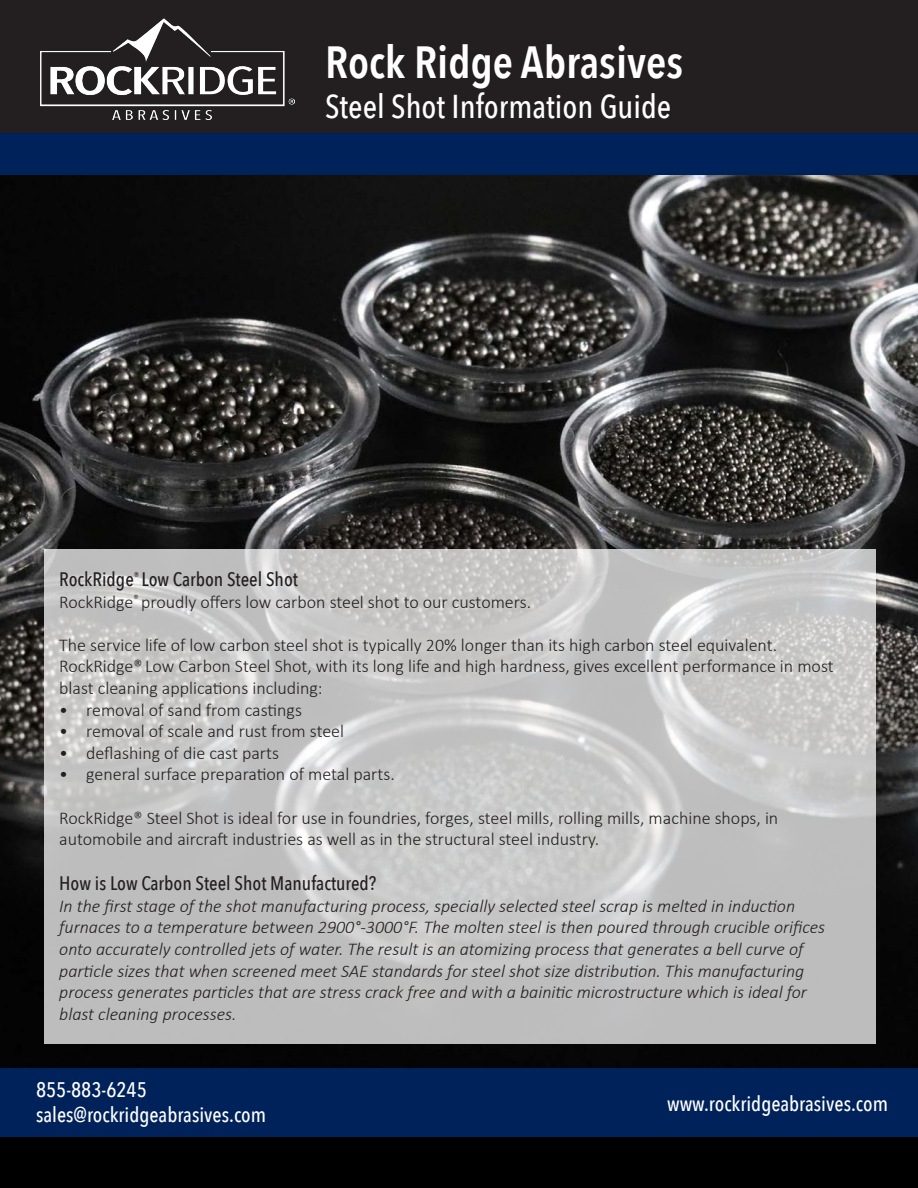
<style>
.page{position:relative;width:918px;height:1188px;background:#fff}
.page>*{position:absolute;margin:0;border:0;box-sizing:border-box;transform-origin:0 0}
.t1{font:600 45px "Avenir Next Condensed";color:#fff}
.t2{font:500 33px "Avenir Next Condensed";color:#fff}
.t3{font:500 21px/25.2px "Avenir Next Condensed";color:#fff}
.t4{font:500 19.5px "Avenir Next Condensed";color:#231f20}
.t5{font:300 18px/21.6px "Calibri";color:#231f20}
.t6{font:italic 300 18px/21.6px "Calibri";color:#231f20}
</style>
<div class="page">
<div style="left:0;top:0;width:918px;height:142px;background:#231f20"></div>
<img style="left:40px;top:19px;width:254px;height:101px">
<img style="left:0;top:175px;width:918px;height:893px">
<div style="left:0;top:1137px;width:918px;height:51px;background:#000"></div>
<div style="left:0;top:1068px;width:918px;height:69px;background:#00225b"></div>
<div style="left:0;top:134px;width:918px;height:41px;background:#00225b"></div>
<svg style="left:44px;top:550px;width:832px;height:494px;background:#c5c5c5"></svg>
<p class="t1" style="left:325px;top:23px;width:359px">Rock Ridge Abrasives</p>
<p class="t2" style="left:325px;top:86px;width:348px">Steel Shot Information Guide</p>
<p class="t4" style="left:59px;top:567px;width:240px">RockRidge<sup>®</sup> Low Carbon Steel Shot</p>
<p class="t5" style="left:59px;top:591px;width:473px">RockRidge<sup>®</sup> proudly offers low carbon steel shot to our customers.</p>
<p class="t5" style="left:59px;top:634px;width:776px">The service life of low carbon steel shot is typically 20% longer than its high carbon steel equivalent.<br>RockRidge® Low Carbon Steel Shot, with its long life and high hardness, gives excellent performance in most blast cleaning applications including:</p>
<p class="t5" style="left:59px;top:699px;width:244px">• removal of sand from castings</p>
<p class="t5" style="left:59px;top:720px;width:286px">• removal of scale and rust from steel</p>
<p class="t5" style="left:59px;top:742px;width:221px">• deflashing of die cast parts</p>
<p class="t5" style="left:59px;top:764px;width:337px">• general surface preparation of metal parts.</p>
<p class="t5" style="left:59px;top:807px;width:721px">RockRidge® Steel Shot is ideal for use in foundries, forges, steel mills, rolling mills, machine shops, in automobile and aircraft industries as well as in the structural steel industry.</p>
<p class="t4" style="left:59px;top:872px;width:319px">How is Low Carbon Steel Shot Manufactured?</p>
<p class="t6" style="left:59px;top:895px;width:768px">In the first stage of the shot manufacturing process, specially selected steel scrap is melted in induction furnaces to a temperature between 2900°-3000°F. The molten steel is then poured through crucible orifices onto accurately controlled jets of water. The result is an atomizing process that generates a bell curve of particle sizes that when screened meet SAE standards for steel shot size distribution. This manufacturing process generates particles that are stress crack free and with a bainitic microstructure which is ideal for blast cleaning processes.</p>
<p class="t3" style="left:36px;top:1077px;width:232px">855-883-6245 sales@rockridgeabrasives.com</p>
<p class="t3" style="left:667px;top:1091px;width:222px">www.rockridgeabrasives.com</p>
</div>
